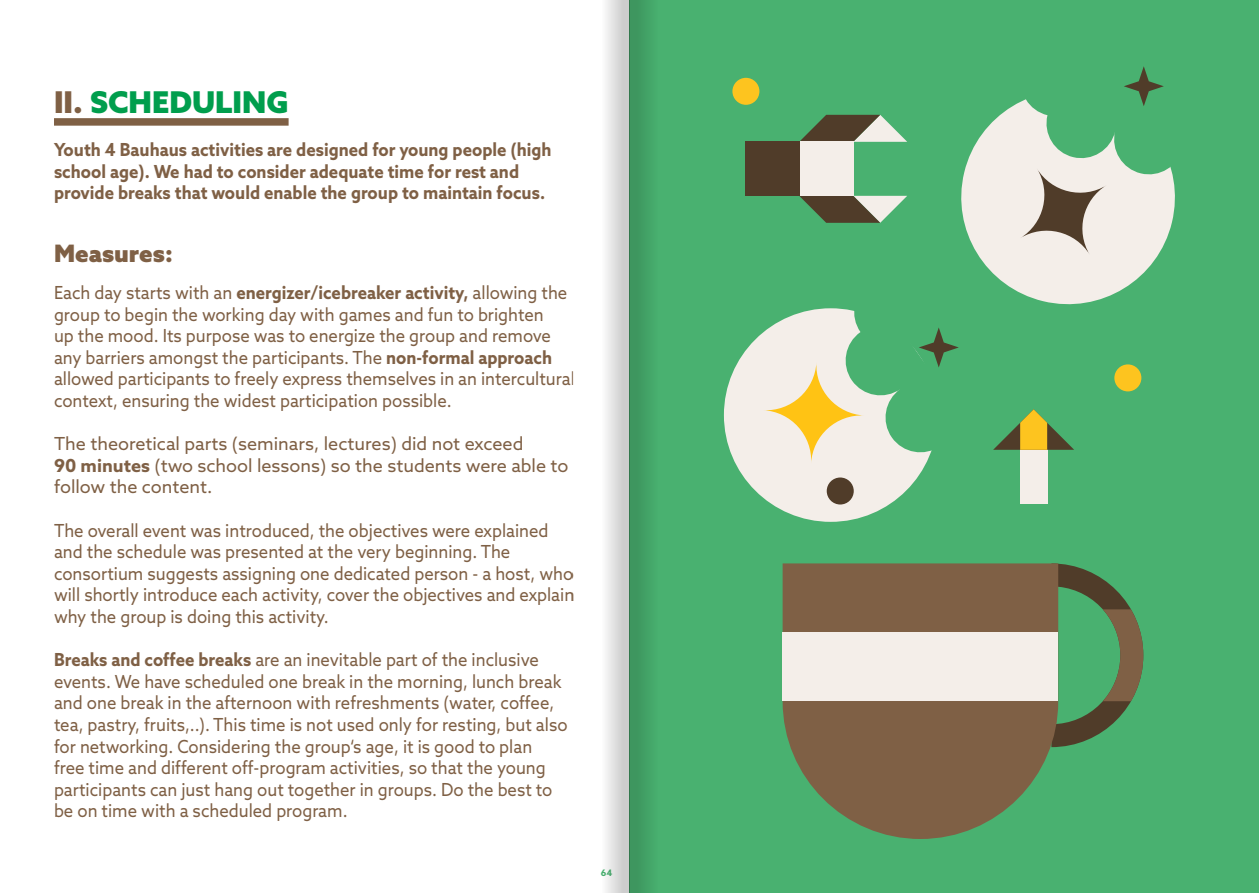
<style>
.page{position:relative;width:1259px;height:893px;background:#fff}
.page>*{position:absolute;margin:0;border:0;box-sizing:border-box;transform-origin:0 0}
.t1{font:900 30px "Azo Sans";color:#009e4d}
.t2{font:900 24px "Azo Sans";color:#7f6045}
.t3{font:18px/21.6px "Azo Sans";color:#7f6045;scale:.93 1}
.t4{font:700 18px/21.6px "Azo Sans";color:#7f6045;scale:.93 1}
.t5{font:18px/21.6px "Azo Sans";color:#7f6045}
.t6{font:700 9px "Azo Sans";color:#49b170}
.s1{color:#7f6045}
.s2{font-weight:700}
</style>
<div class="page">
<div style="left:54px;top:118px;width:235px;height:8px;background:#7f6045"></div>
<div style="left:629px;top:0;width:630px;height:893px;background:#49b170"></div>
<div style="left:724px;top:308px;width:213px;height:214px;background:#f4eee9;border-radius:50%"></div>
<svg style="left:961px;top:103px;width:214px;height:201px;fill:#f4eee9"></svg>
<svg style="left:1020px;top:168px;width:86px;height:87px;background:#bcb1a8"></svg>
<svg style="left:763px;top:362px;width:101px;height:101px"></svg>
<div style="left:826px;top:477px;width:27px;height:27px;background:#503c29;border-radius:50%"></div>
<div style="left:1114px;top:364px;width:27px;height:27px;background:#fdc41f;border-radius:50%"></div>
<div style="left:732px;top:78px;width:27px;height:27px;background:#fdc41f;border-radius:50%"></div>
<svg style="left:1058px;top:563px;width:85px;height:184px"></svg>
<svg style="left:782px;top:563px;width:276px;height:276px;background:#776b4b"></svg>
<div style="left:782px;top:632px;width:276px;height:69px;background:#f4eee9"></div>
<svg style="left:799px;top:115px;width:108px;height:27px"></svg>
<svg style="left:799px;top:196px;width:108px;height:27px"></svg>
<div style="left:799px;top:142px;width:54px;height:54px;background:#f4eee9"></div>
<div style="left:745px;top:142px;width:54px;height:54px;background:#503c29"></div>
<div style="left:1020px;top:450px;width:27px;height:54px;background:#f4eee9"></div>
<svg style="left:841px;top:284px;width:233px;height:182px"></svg>
<svg style="left:1017px;top:66px;width:158px;height:112px"></svg>
<svg style="left:606px;top:0;width:23px;height:893px;background:#dbdbdb"></svg>
<div style="left:629px;top:0;width:58px;height:893px;background:linear-gradient(to right,#3e9860,#4cb875)"></div>
<h1 class="t1" style="left:54px;top:82px;width:236px"><span class="s1">II.</span> SCHEDULING</h1>
<p class="t4" style="left:54px;top:139px;width:536px">Youth 4 Bauhaus activities are designed for young people (high school age). We had to consider adequate time for rest and provide breaks that would enable the group to maintain focus.</p>
<h2 class="t2" style="left:54px;top:237px;width:120px">Measures:</h2>
<p class="t3" style="left:54px;top:281px;width:561px">Each day starts with an <span class="s2">energizer/icebreaker activity,</span> allowing the group to begin the working day with games and fun to brighten<br>up the mood. Its purpose was to energize the group and remove any barriers amongst the participants. The <span class="s2">non-formal approach </span>allowed participants to freely express themselves in an intercultural context, ensuring the widest participation possible.</p>
<p class="t5" style="left:54px;top:433px;width:516px">The theoretical parts (seminars, lectures) did not exceed<br><span class="s2">90 minutes</span> (two school lessons) so the students were able to follow the content.</p>
<p class="t3" style="left:54px;top:519px;width:561px">The overall event was introduced, the objectives were explained and the schedule was presented at the very beginning. The consortium suggests assigning one dedicated person - a host, who will shortly introduce each activity, cover the objectives and explain why the group is doing this activity.</p>
<p class="t3" style="left:54px;top:649px;width:554px"><span class="s2">Breaks and coffee breaks</span> are an inevitable part of the inclusive events. We have scheduled one break in the morning, lunch break and one break in the afternoon with refreshments (water, coffee, tea, pastry, fruits,..). This time is not used only for resting, but also for networking. Considering the group‘s age, it is good to plan<br>free time and different off-program activities, so that the young participants can just hang out together in groups. Do the best to be on time with a scheduled program.</p>
<p class="t6" style="left:601px;top:867px;width:13px">64</p>
</div>
